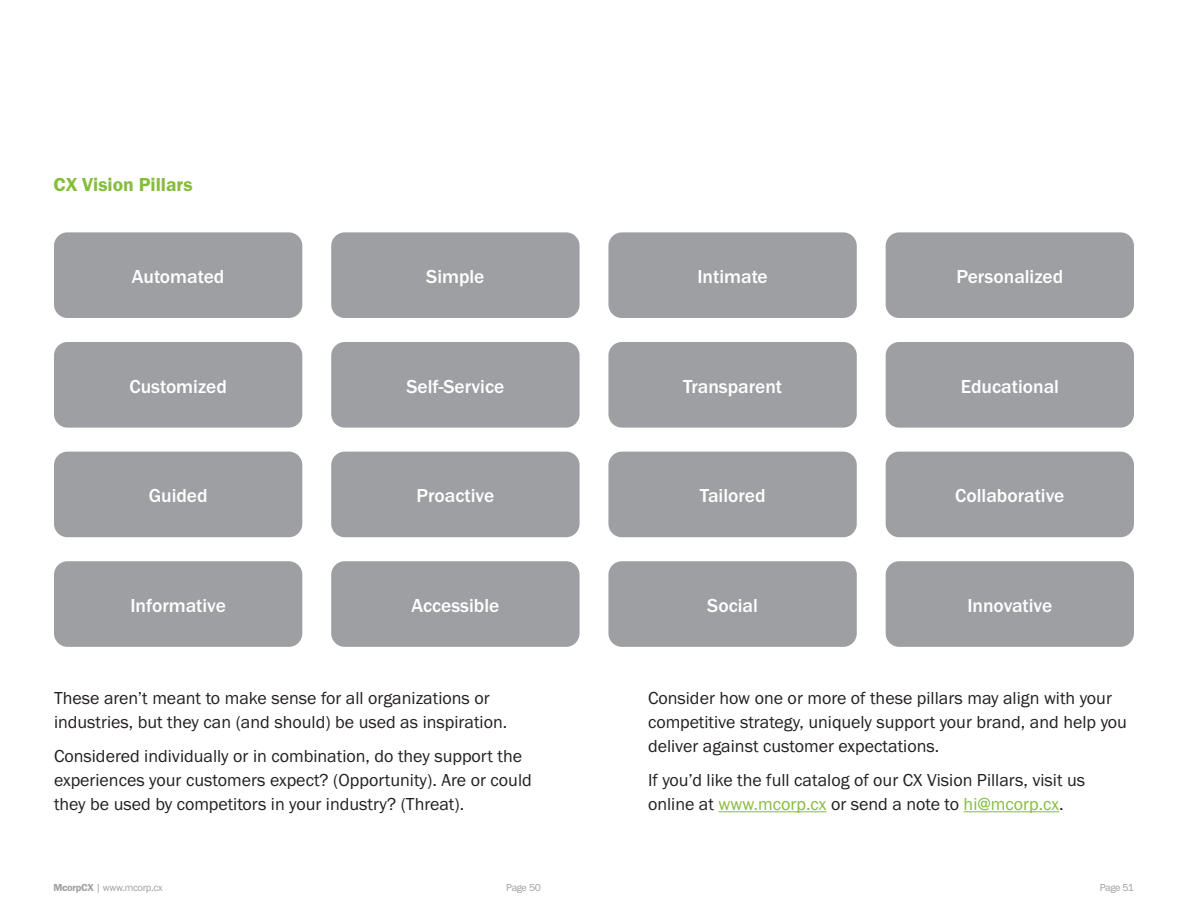
<style>
.page{position:relative;width:1188px;height:918px;background:#fff}
.page>*{position:absolute;margin:0;border:0;box-sizing:border-box;transform-origin:0 0}
.t1{font:500 19.5px "Franklin Got T";color:#fff}
.t2{font:600 19.5px "Franklin Got T";color:#85bd3b}
.t3{font:18px/24px "Franklin Got T";color:#231f20}
.t4{font:10.5px "Franklin Got T";letter-spacing:-.03em;color:#9d9fa2}
.s1{color:#85bd3b}
.s2{font-weight:600}
</style>
<div class="page">
<div style="left:54px;top:232px;width:248px;height:86px;background:#9d9fa2;border-radius:14px"></div>
<div style="left:54px;top:342px;width:248px;height:86px;background:#9d9fa2;border-radius:14px"></div>
<div style="left:54px;top:452px;width:248px;height:85px;background:#9d9fa2;border-radius:14px"></div>
<div style="left:54px;top:561px;width:248px;height:86px;background:#9d9fa2;border-radius:14px"></div>
<div style="left:608px;top:232px;width:249px;height:86px;background:#9d9fa2;border-radius:14px"></div>
<div style="left:608px;top:342px;width:249px;height:86px;background:#9d9fa2;border-radius:14px"></div>
<div style="left:608px;top:452px;width:249px;height:85px;background:#9d9fa2;border-radius:14px"></div>
<div style="left:608px;top:561px;width:249px;height:86px;background:#9d9fa2;border-radius:14px"></div>
<div style="left:331px;top:232px;width:249px;height:86px;background:#9d9fa2;border-radius:14px"></div>
<div style="left:331px;top:342px;width:249px;height:86px;background:#9d9fa2;border-radius:14px"></div>
<div style="left:331px;top:452px;width:249px;height:85px;background:#9d9fa2;border-radius:14px"></div>
<div style="left:331px;top:561px;width:249px;height:86px;background:#9d9fa2;border-radius:14px"></div>
<div style="left:886px;top:232px;width:248px;height:86px;background:#9d9fa2;border-radius:14px"></div>
<div style="left:886px;top:342px;width:248px;height:86px;background:#9d9fa2;border-radius:14px"></div>
<div style="left:886px;top:452px;width:248px;height:85px;background:#9d9fa2;border-radius:14px"></div>
<div style="left:886px;top:561px;width:248px;height:86px;background:#9d9fa2;border-radius:14px"></div>
<hr style="left:719px;top:812px;width:108px;height:1px;background:#85bd3b">
<hr style="left:964px;top:812px;width:95px;height:1px;background:#85bd3b">
<p class="t2" style="left:53px;top:173px;width:141px">CX Vision Pillars</p>
<p class="t1" style="left:132px;top:266px;width:94px">Automated</p>
<p class="t1" style="left:426px;top:266px;width:60px">Simple</p>
<p class="t1" style="left:697px;top:266px;width:72px">Intimate</p>
<p class="t1" style="left:956px;top:266px;width:108px">Personalized</p>
<p class="t1" style="left:129px;top:375px;width:99px">Customized</p>
<p class="t1" style="left:406px;top:375px;width:99px">Self-Service</p>
<p class="t1" style="left:683px;top:375px;width:101px">Transparent</p>
<p class="t1" style="left:961px;top:375px;width:100px">Educational</p>
<p class="t1" style="left:149px;top:485px;width:61px">Guided</p>
<p class="t1" style="left:417px;top:485px;width:79px">Proactive</p>
<p class="t1" style="left:700px;top:485px;width:67px">Tailored</p>
<p class="t1" style="left:955px;top:485px;width:111px">Collaborative</p>
<p class="t1" style="left:130px;top:594px;width:97px">Informative</p>
<p class="t1" style="left:411px;top:594px;width:89px">Accessible</p>
<p class="t1" style="left:707px;top:594px;width:52px">Social</p>
<p class="t1" style="left:967px;top:594px;width:86px">Innovative</p>
<p class="t3" style="left:54px;top:686px;width:455px">These aren’t meant to make sense for all organizations or industries, but they can (and should) be used as inspiration.</p>
<p class="t3" style="left:54px;top:744px;width:479px">Considered individually or in combination, do they support the experiences your customers expect? (Opportunity). Are or could they be used by competitors in your industry? (Threat).</p>
<p class="t3" style="left:648px;top:686px;width:481px">Consider how one or more of these pillars may align with your competitive strategy, uniquely support your brand, and help you deliver against customer expectations.</p>
<p class="t3" style="left:648px;top:768px;width:439px">If you’d like the full catalog of our CX Vision Pillars, visit us online at <span class="s1">www.mcorp.cx</span> or send a note to <span class="s1">hi@mcorp.cx</span>.</p>
<p class="t4" style="left:53px;top:882px;width:111px"><span class="s2">McorpCX</span> | www.mcorp.cx</p>
<p class="t4" style="left:506px;top:882px;width:36px">Page 50</p>
<p class="t4" style="left:1100px;top:882px;width:36px">Page 51</p>
</div>
